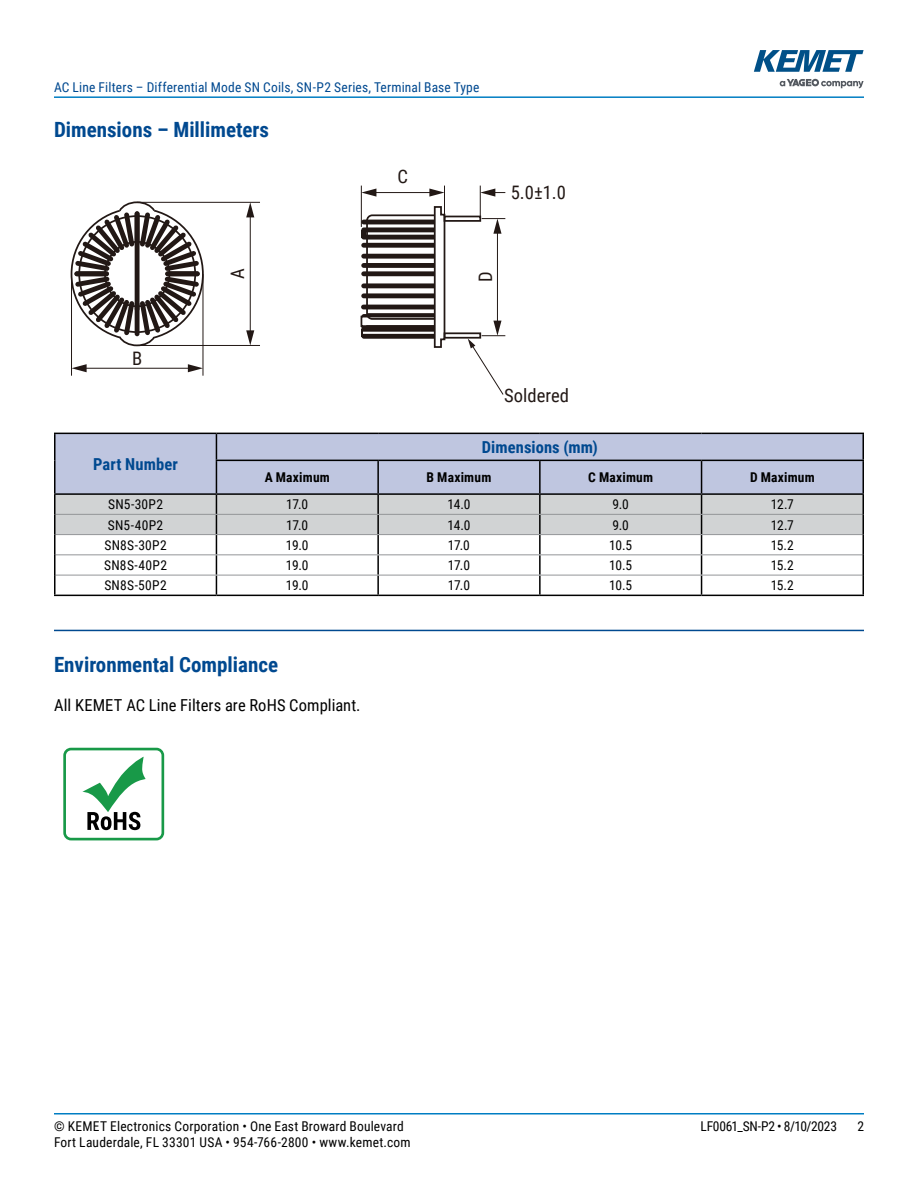
<style>
.page{position:relative;width:918px;height:1188px;background:#fff}
.page>*{position:absolute;margin:0;border:0;box-sizing:border-box;transform-origin:0 0}
.t1{font:700 21px "Roboto Condensed";color:#004990}
.t2{font:18.6px "Roboto Condensed";color:#221815}
.t3{font:16.5px "Roboto Condensed";letter-spacing:.005em;color:#000}
.t4{font:700 16.5px "Roboto Condensed";letter-spacing:.005em;color:#004990}
.t5{font:13.5px "Roboto Condensed";letter-spacing:.015em;color:#000}
.t6{font:13.5px "Roboto Condensed";letter-spacing:.01em;color:#004990}
.t7{font:700 13.5px "Roboto Condensed";letter-spacing:.015em;color:#000}
.t8{font:13.5px "Roboto Condensed";letter-spacing:-.02em;color:#000}
</style>
<div class="page">
<hr style="left:54px;top:1113px;width:810px;height:2px;background:#007dc3">
<hr style="left:54px;top:96px;width:810px;height:2px;background:#007dc3">
<svg style="left:780px;top:79px;width:84px;height:9px"></svg>
<svg style="left:754px;top:50px;width:110px;height:22px"></svg>
<hr style="left:54px;top:630px;width:810px;height:1px;background:#004990">
<hr style="left:137px;top:202px;width:123px;height:1px;background:#221815">
<hr style="left:137px;top:345px;width:123px;height:1px;background:#221815">
<hr style="left:250px;top:215px;width:1px;height:118px;background:#221815">
<svg style="left:246px;top:202px;width:8px;height:15px"></svg>
<svg style="left:246px;top:330px;width:8px;height:15px"></svg>
<hr style="left:71px;top:274px;width:1px;height:102px;background:#221815">
<hr style="left:203px;top:274px;width:1px;height:102px;background:#221815">
<hr style="left:84px;top:368px;width:107px;height:1px;background:#221815">
<svg style="left:72px;top:364px;width:15px;height:8px"></svg>
<svg style="left:188px;top:364px;width:15px;height:8px"></svg>
<hr style="left:361px;top:186px;width:1px;height:41px;background:#221815">
<hr style="left:444px;top:186px;width:1px;height:41px;background:#221815">
<hr style="left:480px;top:186px;width:1px;height:30px;background:#221815">
<hr style="left:374px;top:192px;width:58px;height:1px;background:#221815">
<svg style="left:361px;top:189px;width:15px;height:8px"></svg>
<svg style="left:429px;top:189px;width:15px;height:8px"></svg>
<svg style="left:480px;top:189px;width:25px;height:8px"></svg>
<hr style="left:497px;top:231px;width:1px;height:92px;background:#221815">
<svg style="left:482px;top:218px;width:23px;height:16px"></svg>
<svg style="left:468px;top:321px;width:37px;height:74px"></svg>
<svg style="left:70px;top:201px;width:135px;height:146px"></svg>
<svg style="left:361px;top:205px;width:85px;height:143px"></svg>
<div style="left:444px;top:216px;width:37px;height:6px;border:2px solid #221815"></div>
<div style="left:444px;top:332px;width:37px;height:7px;border:2px solid #221815"></div>
<hr style="left:54px;top:433px;width:162px;height:1px;background:#000">
<hr style="left:216px;top:433px;width:162px;height:1px;background:#000">
<hr style="left:378px;top:433px;width:162px;height:1px;background:#000">
<hr style="left:540px;top:433px;width:162px;height:1px;background:#000">
<hr style="left:702px;top:433px;width:162px;height:1px;background:#000">
<svg style="left:54px;top:434px;width:810px;height:161px"></svg>
<hr style="left:54px;top:514px;width:2px;height:21px;background:#000">
<hr style="left:862px;top:514px;width:2px;height:21px;background:#000">
<hr style="left:54px;top:535px;width:2px;height:20px;background:#000">
<hr style="left:862px;top:535px;width:2px;height:20px;background:#000">
<hr style="left:54px;top:555px;width:2px;height:20px;background:#000">
<hr style="left:862px;top:555px;width:2px;height:20px;background:#000">
<hr style="left:54px;top:575px;width:2px;height:20px;background:#000">
<hr style="left:862px;top:575px;width:2px;height:20px;background:#000">
<hr style="left:54px;top:595px;width:162px;height:1px;background:#000">
<hr style="left:216px;top:595px;width:162px;height:1px;background:#000">
<hr style="left:378px;top:595px;width:162px;height:1px;background:#000">
<hr style="left:540px;top:595px;width:162px;height:1px;background:#000">
<hr style="left:702px;top:595px;width:162px;height:1px;background:#000">
<div style="left:63px;top:748px;width:101px;height:92px;border:3px solid #189948;border-radius:6px"></div>
<svg style="left:82px;top:757px;width:64px;height:73px"></svg>
<p class="t6" style="left:54px;top:78px;width:427px">AC Line Filters – Differential Mode SN Coils, SN-P2 Series, Terminal Base Type</p>
<h1 class="t1" style="left:54px;top:115px;width:217px">Dimensions – Millimeters</h1>
<h2 class="t2" style="left:132px;top:346px;width:12px">B</h2>
<p class="t4" style="left:93px;top:452px;width:86px">Part Number</p>
<h2 class="t2" style="left:225px;top:279px;width:12px;rotate:-90deg">A</h2>
<h2 class="t2" style="left:398px;top:163px;width:12px">C</h2>
<h2 class="t2" style="left:511px;top:180px;width:57px">5.0±1.0</h2>
<h2 class="t2" style="left:472px;top:282px;width:12px;rotate:-90deg">D</h2>
<h2 class="t2" style="left:504px;top:383px;width:66px">Soldered</h2>
<p class="t4" style="left:482px;top:436px;width:117px">Dimensions (mm)</p>
<p class="t7" style="left:265px;top:468px;width:67px">A Maximum</p>
<p class="t7" style="left:427px;top:468px;width:66px">B Maximum</p>
<p class="t7" style="left:588px;top:468px;width:66px">C Maximum</p>
<p class="t7" style="left:750px;top:468px;width:66px">D Maximum</p>
<p class="t5" style="left:108px;top:495px;width:56px">SN5-30P2</p>
<p class="t5" style="left:286px;top:495px;width:24px">17.0</p>
<p class="t5" style="left:447px;top:495px;width:25px">14.0</p>
<p class="t5" style="left:612px;top:495px;width:18px">9.0</p>
<p class="t5" style="left:771px;top:495px;width:25px">12.7</p>
<p class="t5" style="left:108px;top:515px;width:57px">SN5-40P2</p>
<p class="t5" style="left:286px;top:515px;width:24px">17.0</p>
<p class="t5" style="left:447px;top:515px;width:25px">14.0</p>
<p class="t5" style="left:612px;top:515px;width:18px">9.0</p>
<p class="t5" style="left:771px;top:515px;width:25px">12.7</p>
<p class="t5" style="left:104px;top:536px;width:64px">SN8S-30P2</p>
<p class="t5" style="left:286px;top:536px;width:24px">19.0</p>
<p class="t5" style="left:448px;top:536px;width:24px">17.0</p>
<p class="t5" style="left:609px;top:536px;width:25px">10.5</p>
<p class="t5" style="left:771px;top:536px;width:25px">15.2</p>
<p class="t5" style="left:104px;top:556px;width:64px">SN8S-40P2</p>
<p class="t5" style="left:286px;top:556px;width:24px">19.0</p>
<p class="t5" style="left:448px;top:556px;width:24px">17.0</p>
<p class="t5" style="left:609px;top:556px;width:25px">10.5</p>
<p class="t5" style="left:771px;top:556px;width:25px">15.2</p>
<p class="t5" style="left:104px;top:576px;width:64px">SN8S-50P2</p>
<p class="t5" style="left:286px;top:576px;width:24px">19.0</p>
<p class="t5" style="left:448px;top:576px;width:24px">17.0</p>
<p class="t5" style="left:609px;top:576px;width:25px">10.5</p>
<p class="t5" style="left:771px;top:576px;width:25px">15.2</p>
<h1 class="t1" style="left:54px;top:650px;width:226px">Environmental Compliance</h1>
<p class="t3" style="left:54px;top:693px;width:308px">All KEMET AC Line Filters are RoHS Compliant.</p>
<p class="t5" style="left:54px;top:1116px;width:351px">© KEMET Electronics Corporation • One East Broward Boulevard</p>
<p class="t8" style="left:701px;top:1116px;width:138px">LF0061_SN-P2 • 8/10/2023</p>
<p class="t5" style="left:857px;top:1116px;width:8px">2</p>
<p class="t5" style="left:54px;top:1133px;width:358px">Fort Lauderdale, FL 33301 USA • 954-766-2800 • www.kemet.com</p>
</div>
